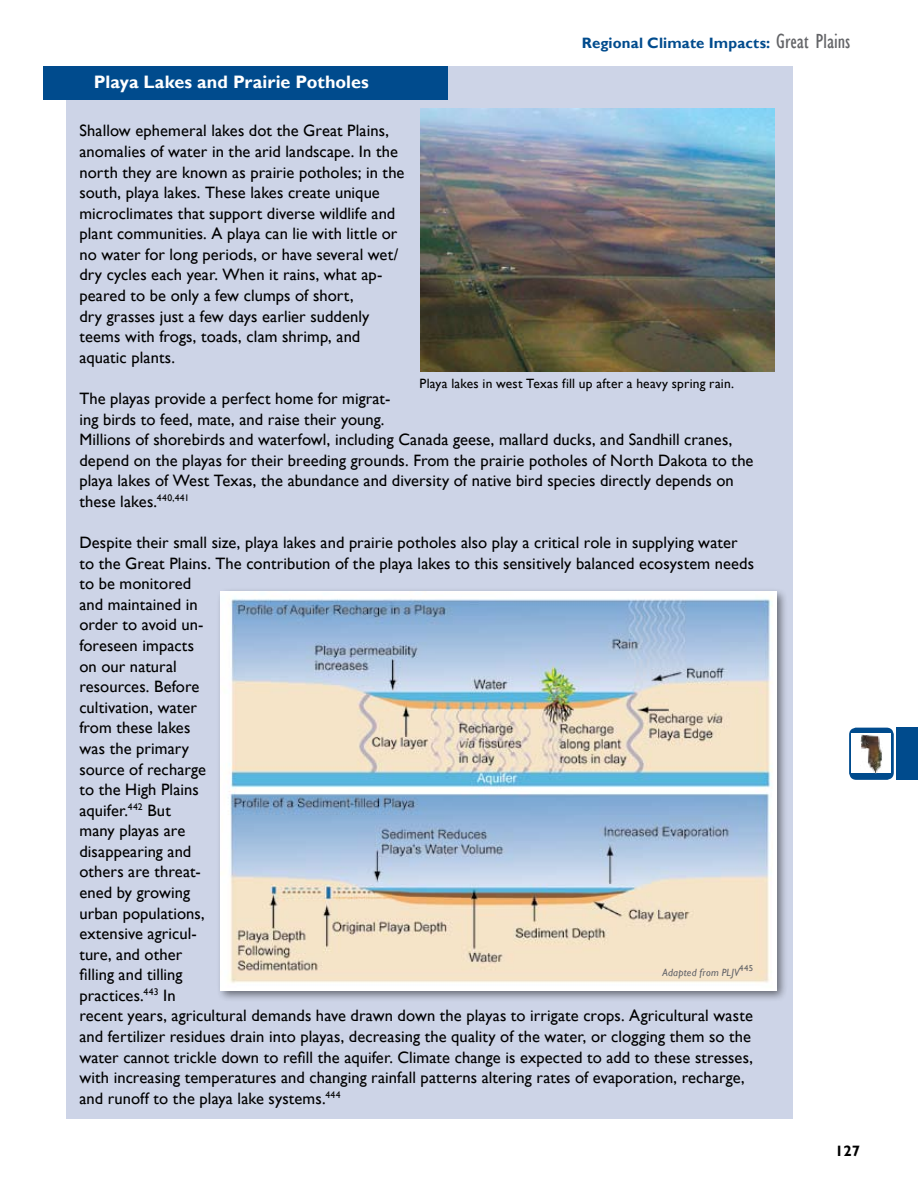
<style>
.page{position:relative;width:918px;height:1188px;background:#fff}
.page>*{position:absolute;margin:0;border:0;box-sizing:border-box;transform-origin:0 0}
.t1{font:700 18px "Gill Sans";color:#fff}
.t2{font:16.5px/20.5px "Gill Sans";letter-spacing:.005em;color:#000}
.t3{font:700 15px "Gill Sans";letter-spacing:.01em;color:#004b8d}
.t4{font:700 15px "Gill Sans";color:#000}
.t5{font:13.5px "Gill Sans";letter-spacing:.015em;color:#000}
.t6{font:italic 10.5px "Gill Sans";letter-spacing:.02em;color:#636467}
.t7{font:8.7px "Gill Sans";color:#636467}
.s1{font-weight:400;font-stretch:condensed;font-size:21px;color:#636467}
</style>
<div class="page">
<div style="left:896px;top:728px;width:22px;height:52px;background:#004b8d"></div>
<div style="left:849px;top:728px;width:45px;height:52px;background:#004b8d;border-radius:7px"></div>
<div style="left:852px;top:734px;width:39px;height:39px;background:#fff"></div>
<img style="left:861px;top:735px;width:21px;height:38px">
<div style="left:66px;top:66px;width:726px;height:1053px;background:#cdd4e7"></div>
<div style="left:216px;top:587px;width:581px;height:421px;background:#000;opacity:.5"></div>
<img style="left:221px;top:592px;width:555px;height:398px">
<img style="left:420px;top:109px;width:354px;height:263px">
<div style="left:43px;top:66px;width:405px;height:34px;background:#004b8d"></div>
<p class="t1" style="left:94px;top:71px;width:277px">Playa Lakes and Prairie Potholes</p>
<p class="t3" style="left:582px;top:34px;width:270px">Regional Climate Impacts: <span class="s1">Great Plains</span></p>
<p class="t2" style="left:79px;top:121px;width:327px">Shallow ephemeral lakes dot the Great Plains, anomalies of water in the arid landscape. In the north they are known as prairie potholes; in the south, playa lakes. These lakes create unique microclimates that support diverse wildlife and plant communities. A playa can lie with little or no water for long periods, or have several wet/ dry cycles each year. When it rains, what ap&shy;peared to be only a few clumps of short,<br>dry grasses just a few days earlier suddenly teems with frogs, toads, clam shrimp, and aquatic plants.</p>
<p class="t2" style="left:79px;top:388px;width:676px">The playas provide a perfect home for migrat-<br>ing birds to feed, mate, and raise their young.<br>Millions of shorebirds and waterfowl, including Canada geese, mallard ducks, and Sandhill cranes, depend on the playas for their breeding grounds. From the prairie potholes of North Dakota to the playa lakes of West Texas, the abundance and diversity of native bird species directly depends on these lakes.<sup>440,441</sup></p>
<p class="t2" style="left:79px;top:533px;width:676px">Despite their small size, playa lakes and prairie potholes also play a critical role in supplying water to the Great Plains. The contribution of the playa lakes to this sensitively balanced ecosystem needs to be monitored<br>and maintained in<br>order to avoid un-<br>foreseen impacts<br>on our natural<br>resources. Before<br>cultivation, water<br>from these lakes<br>was the primary<br>source of recharge<br>to the High Plains<br>aquifer.<sup>442</sup> But<br>many playas are<br>disappearing and<br>others are threat-<br>ened by growing<br>urban populations,<br>extensive agricul-<br>ture, and other<br>filling and tilling<br>practices.<sup>443</sup> In<br>recent years, agricultural demands have drawn down the playas to irrigate crops. Agricultural waste and fertilizer residues drain into playas, decreasing the quality of the water, or clogging them so the water cannot trickle down to refill the aquifer. Climate change is expected to add to these stresses, with increasing temperatures and changing rainfall patterns altering rates of evaporation, recharge, and runoff to the playa lake systems.<sup>444</sup></p>
<p class="t5" style="left:420px;top:376px;width:316px">Playa lakes in west Texas fill up after a heavy spring rain.</p>
<p class="t7" style="left:739px;top:964px;width:15px">445</p>
<p class="t6" style="left:662px;top:967px;width:78px">Adapted from PLJV</p>
<p class="t4" style="left:835px;top:1142px;width:26px">127</p>
</div>
